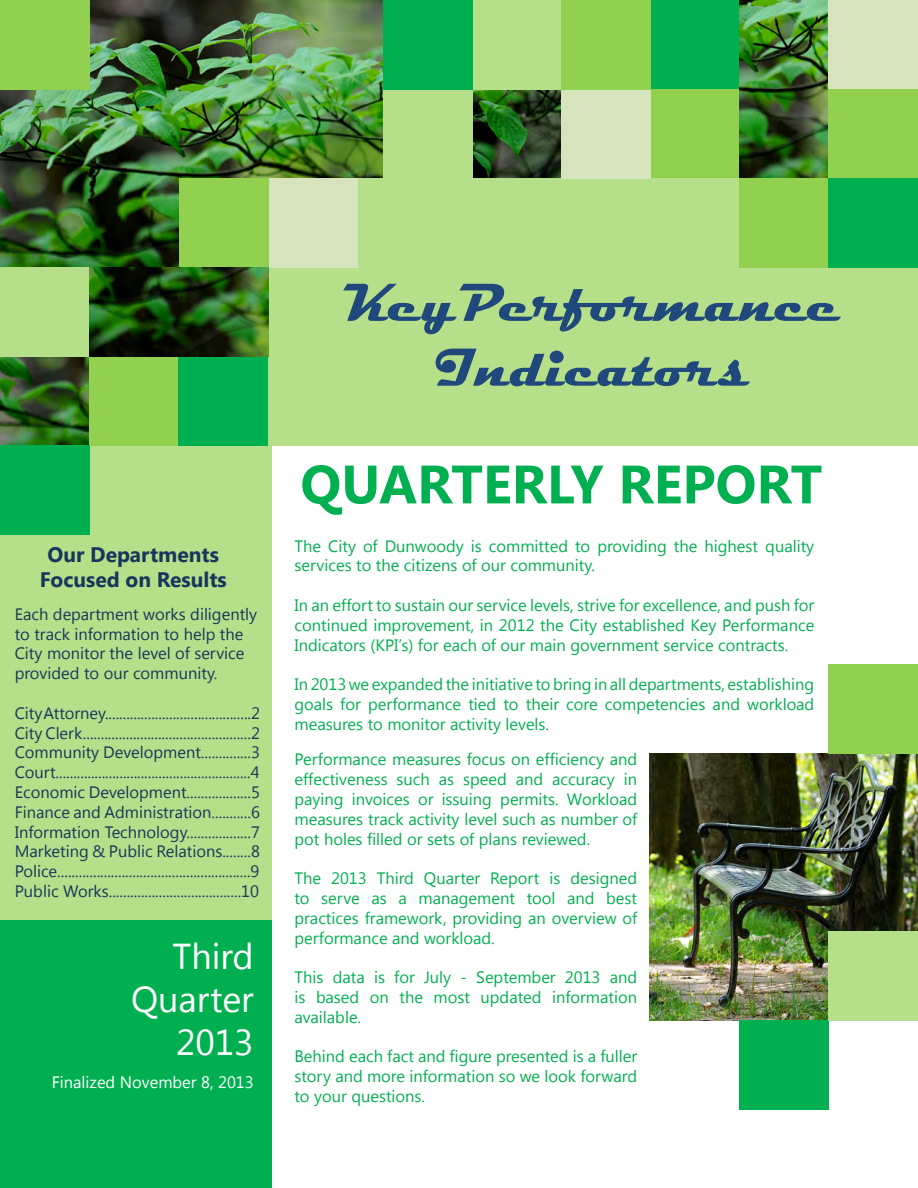
<style>
.page{position:relative;width:918px;height:1188px;background:#fff}
.page>*{position:absolute;margin:0;border:0;box-sizing:border-box;transform-origin:0 0}
.t1{font:700 54px/64.8px "Magneto";color:#1f497d;text-align:center}
.t2{font:700 54px "Segoe UI";color:#00b050}
.t3{font:36px "Segoe UI";color:#fff}
.t4{font:700 21px "Segoe UI";color:#17365d}
.t5{font:16.5px/19.8px "Segoe UI";color:#00b050;text-align:justify}
.t6{font:16.5px/19.8px "Segoe UI";color:#17365d}
.t7{font:16.5px "Segoe UI";color:#fff}
</style>
<div class="page">
<img style="left:0;top:0;width:562px;height:267px">
<img style="left:0;top:356px;width:89px;height:90px">
<div style="left:651px;top:0;width:89px;height:89px;background:#00b050"></div>
<div style="left:651px;top:89px;width:89px;height:89px;background:#92d050"></div>
<img style="left:739px;top:0;width:90px;height:178px">
<div style="left:829px;top:0;width:89px;height:89px;background:#d6e3bc"></div>
<div style="left:829px;top:89px;width:89px;height:89px;background:#92d050"></div>
<div style="left:267px;top:178px;width:651px;height:268px;background:#b6df89"></div>
<div style="left:0;top:0;width:89px;height:89px;background:#92d050"></div>
<div style="left:268px;top:178px;width:89px;height:89px;background:#d6e3bc"></div>
<div style="left:740px;top:178px;width:89px;height:89px;background:#92d050"></div>
<div style="left:828px;top:178px;width:89px;height:89px;background:#00b050"></div>
<div style="left:0;top:446px;width:271px;height:728px;background:#b6df89"></div>
<div style="left:0;top:921px;width:271px;height:267px;background:#00b050"></div>
<img style="left:650px;top:753px;width:267px;height:268px">
<div style="left:740px;top:1021px;width:89px;height:89px;background:#00b050"></div>
<div style="left:828px;top:932px;width:89px;height:89px;background:#b6df89"></div>
<div style="left:829px;top:664px;width:89px;height:89px;background:#92d050"></div>
<div style="left:383px;top:89px;width:89px;height:89px;background:#b6df89"></div>
<div style="left:472px;top:0;width:90px;height:89px;background:#b6df89"></div>
<div style="left:383px;top:0;width:89px;height:89px;background:#00b050"></div>
<div style="left:562px;top:89px;width:89px;height:89px;background:#d6e3bc"></div>
<div style="left:562px;top:0;width:89px;height:89px;background:#92d050"></div>
<div style="left:0;top:267px;width:89px;height:89px;background:#b6df89"></div>
<div style="left:179px;top:178px;width:89px;height:89px;background:#92d050"></div>
<div style="left:89px;top:356px;width:89px;height:90px;background:#92d050"></div>
<div style="left:178px;top:356px;width:89px;height:90px;background:#00b050"></div>
<div style="left:0;top:446px;width:89px;height:89px;background:#00b050"></div>
<img style="left:89px;top:267px;width:179px;height:89px">
<p class="t4" style="left:47px;top:540px;width:173px">Our Departments</p>
<p class="t4" style="left:40px;top:565px;width:189px">Focused on Results</p>
<p class="t6" style="left:15px;top:603px;width:244px">Each department works diligently to track information to help the<br>City monitor the level of service provided to our community.</p>
<p class="t6" style="left:15px;top:702px;width:247px">City Attorney.........................................2</p>
<p class="t6" style="left:15px;top:722px;width:247px">City Clerk...............................................2</p>
<p class="t6" style="left:15px;top:742px;width:247px">Community Development..............3</p>
<p class="t6" style="left:15px;top:762px;width:246px">Court.......................................................4</p>
<p class="t6" style="left:15px;top:782px;width:247px">Economic Development..................5</p>
<p class="t6" style="left:15px;top:801px;width:247px">Finance and Administration...........6</p>
<p class="t6" style="left:15px;top:821px;width:247px">Information Technology..................7</p>
<p class="t6" style="left:15px;top:841px;width:247px">Marketing &amp; Public Relations........8</p>
<p class="t6" style="left:15px;top:861px;width:246px">Police......................................................9</p>
<p class="t6" style="left:15px;top:881px;width:246px">Public Works.....................................10</p>
<p class="t3" style="left:173px;top:931px;width:83px">Third</p>
<p class="t3" style="left:131px;top:974px;width:124px">Quarter</p>
<p class="t3" style="left:176px;top:1017px;width:79px">2013</p>
<p class="t7" style="left:52px;top:1071px;width:203px">Finalized November 8, 2013</p>
<p class="t1" style="left:345px;top:272px;width:498px">KeyPerformance<br>Indicators</p>
<p class="t2" style="left:300px;top:446px;width:523px">QUARTERLY REPORT</p>
<p class="t5" style="left:295px;top:535px;width:521px">The City of Dunwoody is committed to providing the highest quality services to the citizens of our community.</p>
<p class="t5" style="left:295px;top:594px;width:521px">In an effort to sustain our service levels, strive for excellence, and push for continued improvement, in 2012 the City established Key Performance Indicators (KPI’s) for each of our main government service contracts.</p>
<p class="t5" style="left:295px;top:674px;width:521px">In 2013 we expanded the initiative to bring in all departments, establishing goals for performance tied to their core competencies and workload measures to monitor activity levels.</p>
<p class="t5" style="left:295px;top:749px;width:344px">Performance measures focus on efficiency and effectiveness such as speed and accuracy in paying invoices or issuing permits. Workload measures track activity level such as number of pot holes filled or sets of plans reviewed.</p>
<p class="t5" style="left:295px;top:868px;width:344px">The 2013 Third Quarter Report is designed to serve as a management tool and best practices framework, providing an overview of performance and workload.</p>
<p class="t5" style="left:295px;top:967px;width:344px">This data is for July - September 2013 and is based on the most updated information available.</p>
<p class="t5" style="left:295px;top:1046px;width:344px">Behind each fact and figure presented is a fuller story and more information so we look forward to your questions.</p>
</div>
